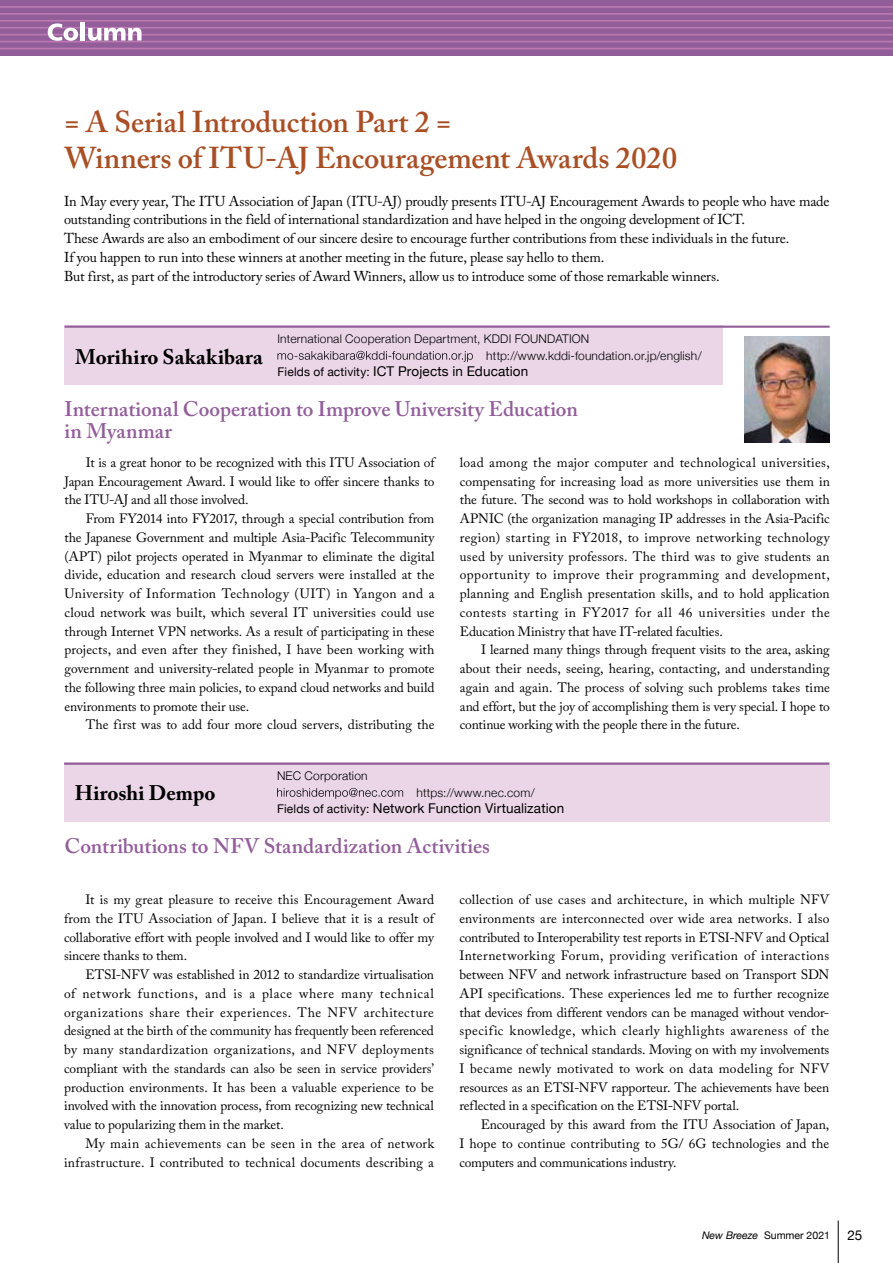
<style>
.page{position:relative;width:893px;height:1263px;background:#fff}
.page>*{position:absolute;margin:0;border:0;box-sizing:border-box;transform-origin:0 0}
.t1{font:600 30px/36px "Adobe Caslon Pro";color:#a94f25}
.t2{font:600 21px/22.5px "Adobe Caslon Pro";color:#925e9a}
.t3{font:700 21px "Adobe Caslon Pro";letter-spacing:.01em;color:#000}
.t4{font:14.25px/18.8px "Adobe Caslon Pro";letter-spacing:-.015em;color:#000}
.t5{font:13.5px/18.8px "Adobe Caslon Pro";letter-spacing:-.005em;color:#000;text-align:justify}
.t6{font:13.5px/18.8px "Adobe Caslon Pro";letter-spacing:.02em;color:#000;text-align:right}
.t7{font:13.5px "Helvetica Neue";letter-spacing:.01em;color:#000}
.t8{font:300 12px/16.5px "Helvetica Neue";letter-spacing:.015em;color:#000}
.t9{font:10.5px "Helvetica Neue";color:#000}
.s1{font-size:12px}
.s2{font-style:italic}
</style>
<div class="page">
<div style="left:0;top:0;width:893px;height:55px;background:#925e9a"></div>
<hr style="left:0;top:6px;width:893px;height:2px;background:#ba79b1">
<hr style="left:0;top:13px;width:893px;height:2px;background:#ba79b1">
<hr style="left:0;top:20px;width:893px;height:2px;background:#ba79b1">
<hr style="left:0;top:27px;width:893px;height:2px;background:#ba79b1">
<hr style="left:0;top:34px;width:893px;height:1px;background:#ba79b1">
<hr style="left:0;top:41px;width:893px;height:1px;background:#ba79b1">
<hr style="left:0;top:48px;width:893px;height:1px;background:#ba79b1">
<svg style="left:48px;top:23px;width:30px;height:18px"></svg>
<hr style="left:81px;top:22px;width:4px;height:18px;background:#fff">
<svg style="left:88px;top:28px;width:54px;height:13px"></svg>
<img style="left:745px;top:336px;width:85px;height:106px">
<div style="left:65px;top:326px;width:658px;height:59px;background:#ebd6e8"></div>
<hr style="left:65px;top:326px;width:765px;height:2px;background:#925e9a">
<svg style="left:277px;top:351px;width:196px;height:11px"></svg>
<div style="left:64px;top:763px;width:765px;height:59px;background:#ebd6e8"></div>
<hr style="left:64px;top:763px;width:765px;height:2px;background:#925e9a">
<svg style="left:277px;top:788px;width:126px;height:11px"></svg>
<hr style="left:838px;top:1220px;width:1px;height:43px;background:#000">
<h1 class="t1" style="left:64px;top:103px;width:614px">= A Serial Introduction Part 2 =<br>Winners of ITU-AJ Encouragement Awards 2020</h1>
<p class="t4" style="left:64px;top:191px;width:767px">In May every year, The ITU Association of Japan (ITU-AJ) proudly presents ITU-AJ Encouragement Awards to people who have made outstanding contributions in the field of international standardization and have helped in the ongoing development of ICT.<br>These Awards are also an embodiment of our sincere desire to encourage further contributions from these individuals in the future.<br>If you happen to run into these winners at another meeting in the future, please say hello to them.<br>But first, as part of the introductory series of Award Winners, allow us to introduce some of those remarkable winners.</p>
<h2 class="t3" style="left:75px;top:345px;width:189px">Morihiro Sakakibara</h2>
<p class="t8" style="left:486px;top:330px;width:217px;text-indent:-209px">International Cooperation Department, KDDI FOUNDATION http://www.kddi-foundation.or.jp/english/</p>
<p class="t7" style="left:277px;top:362px;width:252px"><span class="s1">Fields of activity:</span> ICT Projects in Education</p>
<h2 class="t2" style="left:65px;top:397px;width:515px">International Cooperation to Improve University Education in Myanmar</h2>
<p class="t5" style="left:460px;top:453px;width:372px">load among the major computer and technological universities, compensating for increasing load as more universities use them in the future. The second was to hold workshops in collaboration with APNIC (the organization managing IP addresses in the Asia-Pacific region) starting in FY2018, to improve networking technology used by university professors. The third was to give students an opportunity to improve their programming and development, planning and English presentation skills, and to hold application contests starting in FY2017 for all 46 universities under the Education Ministry that have IT-related faculties.</p>
<p class="t5" style="left:460px;top:640px;width:372px;text-indent:21px">I learned many things through frequent visits to the area, asking about their needs, seeing, hearing, contacting, and understanding again and again. The process of solving such problems takes time and effort, but the joy of accomplishing them is very special. I hope to continue working with the people there in the future.</p>
<p class="t5" style="left:65px;top:453px;width:371px;text-indent:21px">It is a great honor to be recognized with this ITU Association of Japan Encouragement Award. I would like to offer sincere thanks to the ITU-AJ and all those involved.</p>
<p class="t5" style="left:65px;top:509px;width:371px;text-indent:21px">From FY2014 into FY2017, through a special contribution from the Japanese Government and multiple Asia-Pacific Telecommunity (APT) pilot projects operated in Myanmar to eliminate the digital divide, education and research cloud servers were installed at the University of Information Technology (UIT) in Yangon and a cloud network was built, which several IT universities could use through Internet VPN networks. As a result of participating in these projects, and even after they finished, I have been working with government and university-related people in Myanmar to promote the following three main policies, to expand cloud networks and build environments to promote their use.</p>
<p class="t5" style="left:86px;top:715px;width:350px">The first was to add four more cloud servers, distributing the</p>
<h2 class="t3" style="left:75px;top:781px;width:142px">Hiroshi Dempo</h2>
<p class="t8" style="left:277px;top:767px;width:92px">NEC Corporation</p>
<p class="t8" style="left:416px;top:783px;width:120px">https://www.nec.com/</p>
<p class="t7" style="left:277px;top:799px;width:289px"><span class="s1">Fields of activity:</span> Network Function Virtualization</p>
<h2 class="t2" style="left:65px;top:834px;width:427px">Contributions to NFV Standardization Activities</h2>
<p class="t5" style="left:64px;top:890px;width:371px;text-indent:21px">It is my great pleasure to receive this Encouragement Award from the ITU Association of Japan. I believe that it is a result of collaborative effort with people involved and I would like to offer my sincere thanks to them.</p>
<p class="t5" style="left:64px;top:965px;width:371px;text-indent:21px">ETSI-NFV was established in 2012 to standardize virtualisation of network functions, and is a place where many technical organizations share their experiences. The NFV architecture designed at the birth of the community has frequently been referenced by many standardization organizations, and NFV deployments compliant with the standards can also be seen in service providers’ production environments. It has been a valuable experience to be involved with the innovation process, from recognizing new technical value to popularizing them in the market.</p>
<p class="t6" style="left:64px;top:1134px;width:372px">My main achievements can be seen in the area of network infrastructure. I contributed to technical documents describing a</p>
<p class="t5" style="left:459px;top:890px;width:371px">collection of use cases and architecture, in which multiple NFV environments are interconnected over wide area networks. I also contributed to Interoperability test reports in ETSI-NFV and Optical Internetworking Forum, providing verification of interactions between NFV and network infrastructure based on Transport SDN API specifications. These experiences led me to further recognize that devices from different vendors can be managed without vendor&shy;specific knowledge, which clearly highlights awareness of the significance of technical standards. Moving on with my involvements I became newly motivated to work on data modeling for NFV resources as an ETSI-NFV rapporteur. The achievements have been reflected in a specification on the ETSI-NFV portal.</p>
<p class="t5" style="left:459px;top:1115px;width:371px;text-indent:21px">Encouraged by this award from the ITU Association of Japan, I hope to continue contributing to 5G/ 6G technologies and the computers and communications industry.</p>
<p class="t9" style="left:702px;top:1227px;width:129px"><span class="s2">New Breeze</span> Summer 2021</p>
<p class="t7" style="left:847px;top:1225px;width:17px">25</p>
</div>
